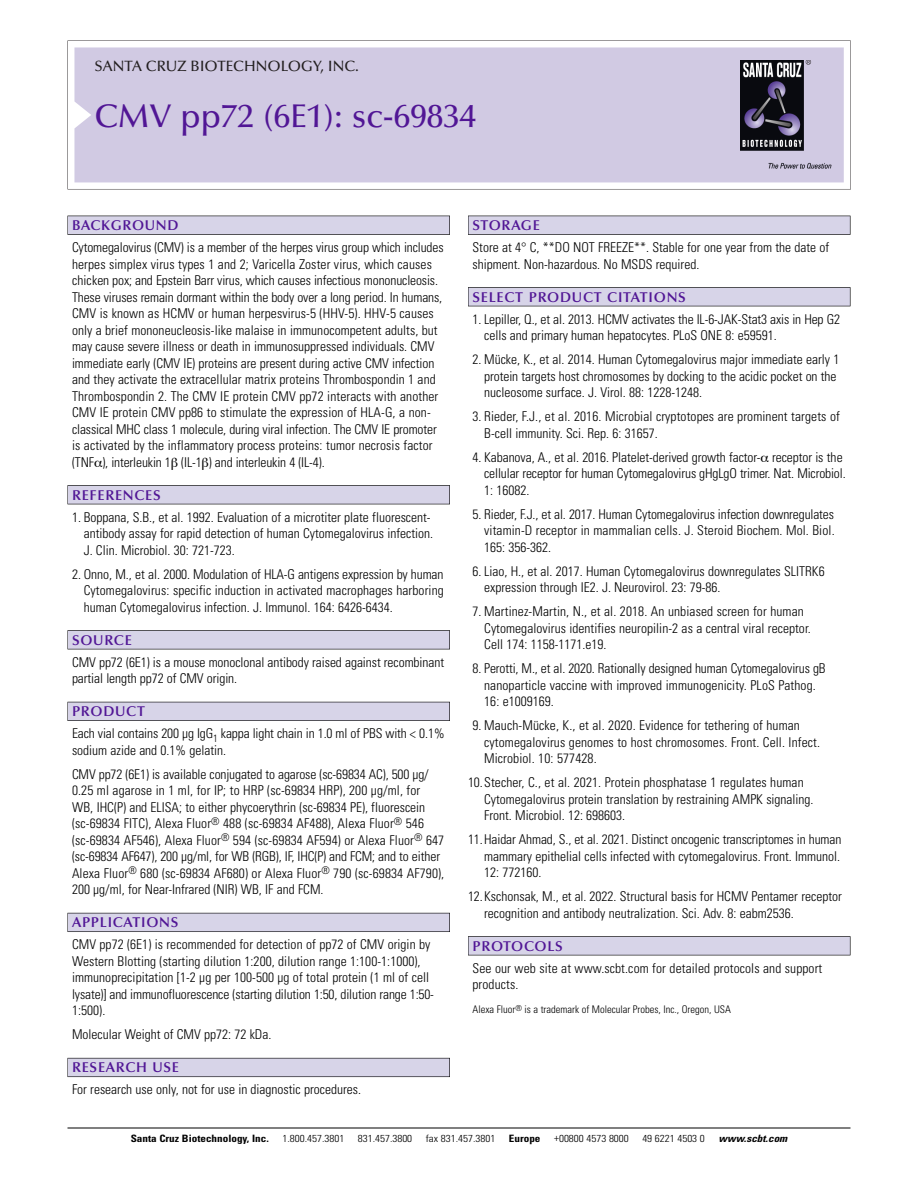
<style>
.page{position:relative;width:918px;height:1188px;background:#fff}
.page>*{position:absolute;margin:0;border:0;box-sizing:border-box;transform-origin:0 0}
.t1{font:500 33px "Optima";color:#511695}
.t2{font:500 15px "Optima";color:#231f20}
.t3{font:600 14.25px "Optima";letter-spacing:.05em;color:#511695}
.t4{font:300 condensed 13.5px/16.5px "Univers";color:#000}
.t5{font:300 condensed 10.5px "Univers";color:#000}
.t6{font:300 condensed 10.2px "Univers";color:#000;scale:1.1 1}
.t7{font:700 condensed 10.2px "Univers";color:#000;scale:1.1 1}
.t8{font:italic 700 condensed 10.2px "Univers";color:#000;scale:1.1 1}
</style>
<div class="page">
<svg style="left:68px;top:40px;width:783px;height:149px"></svg>
<div style="left:74px;top:47px;width:770px;height:135px;background:#d1cae3"></div>
<img style="left:741px;top:60px;width:90px;height:108px">
<div style="left:68px;top:216px;width:382px;height:19px;background:#535256"></div>
<div style="left:68px;top:216px;width:381px;height:18px;background:#d7d4e8"></div>
<div style="left:68px;top:485px;width:382px;height:19px;background:#515155"></div>
<div style="left:68px;top:486px;width:381px;height:18px;background:#d7d4e8"></div>
<div style="left:68px;top:630px;width:382px;height:19px;background:#545357"></div>
<div style="left:68px;top:631px;width:381px;height:18px;background:#d7d4e8"></div>
<div style="left:68px;top:702px;width:382px;height:19px;background:#535259"></div>
<div style="left:68px;top:702px;width:381px;height:18px;background:#d7d4e8"></div>
<div style="left:68px;top:913px;width:382px;height:19px;background:#595860"></div>
<div style="left:68px;top:913px;width:381px;height:18px;background:#d7d4e8"></div>
<div style="left:68px;top:1058px;width:382px;height:19px;background:#64626c"></div>
<div style="left:68px;top:1058px;width:381px;height:18px;background:#d7d4e8"></div>
<div style="left:468px;top:216px;width:382px;height:19px;background:#535256"></div>
<div style="left:468px;top:216px;width:382px;height:18px;background:#d7d4e8"></div>
<div style="left:468px;top:287px;width:382px;height:19px;background:#515155"></div>
<div style="left:468px;top:288px;width:382px;height:18px;background:#d7d4e8"></div>
<div style="left:468px;top:936px;width:382px;height:19px;background:#545357"></div>
<div style="left:468px;top:937px;width:382px;height:18px;background:#d7d4e8"></div>
<hr style="left:68px;top:1128px;width:782px;height:1px;background:#000">
<p class="t2" style="left:94px;top:60px;width:266px">SANTA CRUZ BIOTECHNOLOGY, INC.</p>
<p class="t1" style="left:94px;top:102px;width:383px">CMV pp72 (6E1): sc-69834</p>
<p class="t3" style="left:72px;top:219px;width:108px">BACKGROUND</p>
<p class="t4" style="left:72px;top:240px;width:373px">Cytomegalovirus (CMV) is a member of the herpes virus group which includes herpes simplex virus types 1 and 2; Varicella Zoster virus, which causes chicken pox; and Epstein Barr virus, which causes infectious mononucleosis.<br>These viruses remain dormant within the body over a long period. In humans, CMV is known as HCMV or human herpesvirus-5 (HHV-5). HHV-5 causes only a brief mononeucleosis-like malaise in immunocompetent adults, but may cause severe illness or death in immunosuppressed individuals. CMV immediate early (CMV IE) proteins are present during active CMV infection and they activate the extracellular matrix proteins Thrombospondin 1 and Thrombospondin 2. The CMV IE protein CMV pp72 interacts with another CMV IE protein CMV pp86 to stimulate the expression of HLA-G, a non&shy;classical MHC class 1 molecule, during viral infection. The CMV IE promoter is activated by the inflammatory process proteins: tumor necrosis factor (TNF ), interleukin 1 (IL-1 ) and interleukin 4 (IL-4).</p>
<p class="t3" style="left:72px;top:489px;width:90px">REFERENCES</p>
<p class="t4" style="left:84px;top:510px;width:351px;text-indent:-12px">1. Boppana, S.B., et al. 1992. Evaluation of a microtiter plate fluorescent&shy;antibody assay for rapid detection of human Cytomegalovirus infection.<br>J. Clin. Microbiol. 30: 721-723.</p>
<p class="t4" style="left:84px;top:567px;width:362px;text-align:justify;text-indent:-12px">2. Onno, M., et al. 2000. Modulation of HLA-G antigens expression by human Cytomegalovirus: specific induction in activated macrophages harboring human Cytomegalovirus infection. J. Immunol. 164: 6426-6434.</p>
<p class="t3" style="left:72px;top:634px;width:61px">SOURCE</p>
<p class="t4" style="left:72px;top:655px;width:374px">CMV pp72 (6E1) is a mouse monoclonal antibody raised against recombinant partial length pp72 of CMV origin.</p>
<p class="t3" style="left:72px;top:705px;width:74px">PRODUCT</p>
<p class="t4" style="left:72px;top:727px;width:374px">Each vial contains 200 µg IgG<sub>1</sub> kappa light chain in 1.0 ml of PBS with &lt; 0.1% sodium azide and 0.1% gelatin.</p>
<p class="t4" style="left:72px;top:767px;width:374px">CMV pp72 (6E1) is available conjugated to agarose (sc-69834 AC), 500 µg/ 0.25 ml agarose in 1 ml, for IP; to HRP (sc-69834 HRP), 200 µg/ml, for WB, IHC(P) and ELISA; to either phycoerythrin (sc-69834 PE), fluorescein (sc-69834 FITC), Alexa Fluor<sup>®</sup> 488 (sc-69834 AF488), Alexa Fluor<sup>®</sup> 546 (sc-69834 AF546), Alexa Fluor<sup>®</sup> 594 (sc-69834 AF594) or Alexa Fluor<sup>®</sup> 647 (sc-69834 AF647), 200 µg/ml, for WB (RGB), IF, IHC(P) and FCM; and to either Alexa Fluor<sup>®</sup> 680 (sc-69834 AF680) or Alexa Fluor<sup>®</sup> 790 (sc-69834 AF790), 200 µg/ml, for Near-Infrared (NIR) WB, IF and FCM.</p>
<p class="t3" style="left:72px;top:916px;width:108px">APPLICATIONS</p>
<p class="t4" style="left:72px;top:938px;width:364px">CMV pp72 (6E1) is recommended for detection of pp72 of CMV origin by Western Blotting (starting dilution 1:200, dilution range 1:100-1:1000), immunoprecipitation [1-2 µg per 100-500 µg of total protein (1 ml of cell lysate)] and immunofluorescence (starting dilution 1:50, dilution range 1:50- 1:500).</p>
<p class="t4" style="left:72px;top:1028px;width:201px">Molecular Weight of CMV pp72: 72 kDa.</p>
<p class="t3" style="left:72px;top:1062px;width:109px">RESEARCH USE</p>
<p class="t4" style="left:72px;top:1083px;width:291px">For research use only, not for use in diagnostic procedures.</p>
<p class="t3" style="left:473px;top:219px;width:69px">STORAGE</p>
<p class="t4" style="left:473px;top:240px;width:358px">Store at 4° C, **DO NOT FREEZE**. Stable for one year from the date of shipment. Non-hazardous. No MSDS required.</p>
<p class="t3" style="left:473px;top:291px;width:215px">SELECT PRODUCT CITATIONS</p>
<p class="t4" style="left:484px;top:312px;width:357px;text-indent:-12px">1. Lepiller, Q., et al. 2013. HCMV activates the IL-6-JAK-Stat3 axis in Hep G2 cells and primary human hepatocytes. PLoS ONE 8: e59591.</p>
<p class="t4" style="left:484px;top:352px;width:357px;text-indent:-12px">2. Mücke, K., et al. 2014. Human Cytomegalovirus major immediate early 1 protein targets host chromosomes by docking to the acidic pocket on the nucleosome surface. J. Virol. 88: 1228-1248.</p>
<p class="t4" style="left:484px;top:409px;width:357px;text-indent:-12px">3. Rieder, F.J., et al. 2016. Microbial cryptotopes are prominent targets of<br>B-cell immunity. Sci. Rep. 6: 31657.</p>
<p class="t4" style="left:484px;top:450px;width:363px;text-indent:-12px">4. Kabanova, A., et al. 2016. Platelet-derived growth factor- receptor is the cellular receptor for human Cytomegalovirus gHgLgO trimer. Nat. Microbiol.<br>1: 16082.</p>
<p class="t4" style="left:484px;top:507px;width:352px;text-align:justify;text-indent:-12px">5. Rieder, F.J., et al. 2017. Human Cytomegalovirus infection downregulates vitamin-D receptor in mammalian cells. J. Steroid Biochem. Mol. Biol.<br>165: 356-362.</p>
<p class="t4" style="left:484px;top:564px;width:342px;text-indent:-12px">6. Liao, H., et al. 2017. Human Cytomegalovirus downregulates SLITRK6 expression through IE2. J. Neurovirol. 23: 79-86.</p>
<p class="t4" style="left:484px;top:604px;width:328px;text-indent:-12px">7. Martinez-Martin, N., et al. 2018. An unbiased screen for human<br>Cytomegalovirus identifies neuropilin-2 as a central viral receptor.<br>Cell 174: 1158-1171.e19.</p>
<p class="t4" style="left:484px;top:661px;width:343px;text-indent:-12px">8. Perotti, M., et al. 2020. Rationally designed human Cytomegalovirus gB nanoparticle vaccine with improved immunogenicity. PLoS Pathog.<br>16: e1009169.</p>
<p class="t4" style="left:484px;top:718px;width:337px;text-indent:-12px">9. Mauch-Mücke, K., et al. 2020. Evidence for tethering of human cytomegalovirus genomes to host chromosomes. Front. Cell. Infect.<br>Microbiol. 10: 577428.</p>
<p class="t4" style="left:484px;top:775px;width:331px;text-indent:-16px">10.Stecher, C., et al. 2021. Protein phosphatase 1 regulates human<br>Cytomegalovirus protein translation by restraining AMPK signaling.<br>Front. Microbiol. 12: 698603.</p>
<p class="t4" style="left:484px;top:832px;width:359px;text-align:justify;text-indent:-16px">11.Haidar Ahmad, S., et al. 2021. Distinct oncogenic transcriptomes in human mammary epithelial cells infected with cytomegalovirus. Front. Immunol.<br>12: 772160.</p>
<p class="t4" style="left:484px;top:889px;width:359px;text-indent:-16px">12.Kschonsak, M., et al. 2022. Structural basis for HCMV Pentamer receptor recognition and antibody neutralization. Sci. Adv. 8: eabm2536.</p>
<p class="t3" style="left:473px;top:940px;width:92px">PROTOCOLS</p>
<p class="t4" style="left:473px;top:961px;width:351px">See our web site at www.scbt.com for detailed protocols and support products.</p>
<p class="t5" style="left:473px;top:1006px;width:260px">Alexa Fluor<sup>®</sup> is a trademark of Molecular Probes, Inc., Oregon, USA</p>
<p class="t7" style="left:131px;top:1135px;width:127px">Santa Cruz Biotechnology, Inc.</p>
<p class="t6" style="left:282px;top:1135px;width:58px">1.800.457.3801</p>
<p class="t6" style="left:358px;top:1135px;width:51px">831.457.3800</p>
<p class="t6" style="left:426px;top:1135px;width:65px">fax 831.457.3801</p>
<p class="t7" style="left:509px;top:1135px;width:30px">Europe</p>
<p class="t6" style="left:554px;top:1135px;width:69px">+00800 4573 8000</p>
<p class="t6" style="left:642px;top:1135px;width:58px">49 6221 4503 0</p>
<p class="t8" style="left:719px;top:1135px;width:66px">www.scbt.com</p>
</div>
